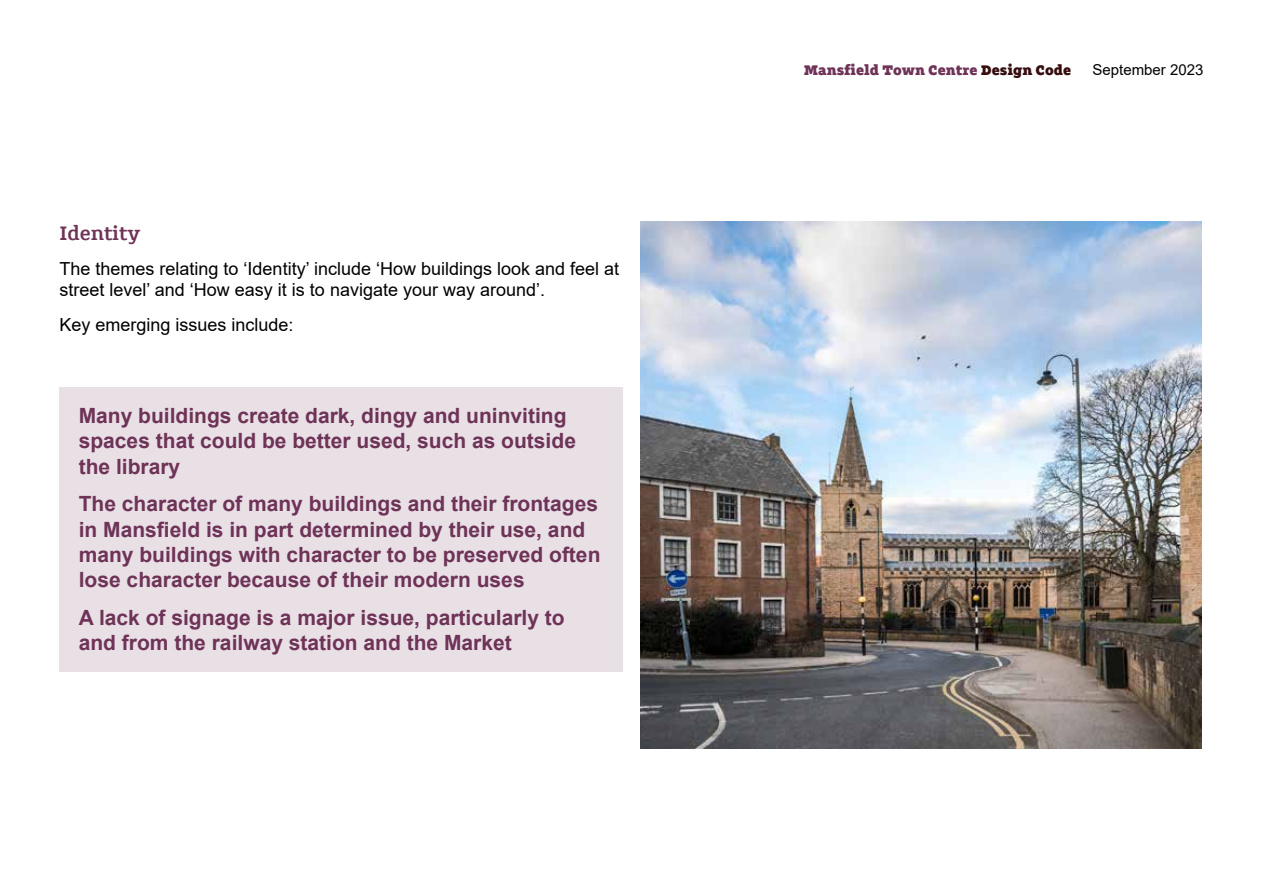
<style>
.page{position:relative;width:1263px;height:893px;background:#fff}
.page>*{position:absolute;margin:0;border:0;box-sizing:border-box;transform-origin:0 0}
.t1{font:700 21px/25.2px "Arial";color:#6e3357}
.t2{font:21px "Grueber";color:#6e3357}
.t3{font:18px/21.6px "Arial";color:#000}
.t4{font:700 15px "Grueber";color:#6e3357}
.t5{font:15px "Arial";color:#020203}
.s1{color:#360e0f}
</style>
<div class="page">
<div style="left:60px;top:387px;width:563px;height:285px;background:#e9e0e6"></div>
<img style="left:640px;top:221px;width:562px;height:527px">
<p class="t2" style="left:60px;top:221px;width:83px">Identity</p>
<p class="t3" style="left:60px;top:257px;width:561px">The themes relating to ‘Identity’ include ‘How buildings look and feel at street level’ and ‘How easy it is to navigate your way around’.</p>
<p class="t3" style="left:60px;top:313px;width:236px">Key emerging issues include:</p>
<p class="t1" style="left:79px;top:403px;width:499px">Many buildings create dark, dingy and uninviting spaces that could be better used, such as outside the library</p>
<p class="t1" style="left:79px;top:492px;width:523px">The character of many buildings and their frontages in Mansfield is in part determined by their use, and many buildings with character to be preserved often lose character because of their modern uses</p>
<p class="t1" style="left:79px;top:605px;width:487px">A lack of signage is a major issue, particularly to and from the railway station and the Market</p>
<p class="t4" style="left:804px;top:60px;width:269px">Mansfield Town Centre <span class="s1">Design Code</span></p>
<p class="t5" style="left:1092px;top:59px;width:112px">September 2023</p>
</div>
